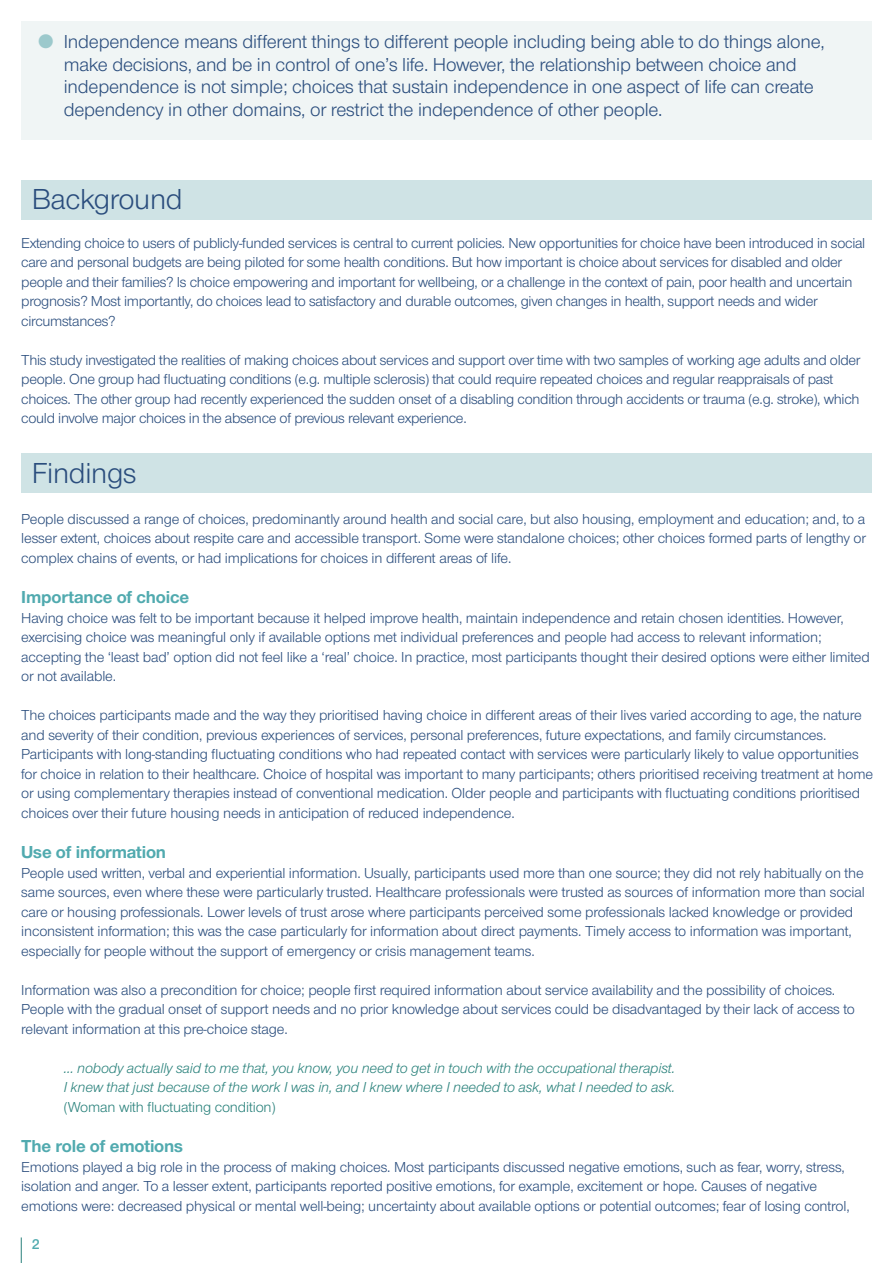
<style>
.page{position:relative;width:893px;height:1263px;background:#fff}
.page>*{position:absolute;margin:0;border:0;box-sizing:border-box;transform-origin:0 0}
.t1{font:30px "Nimbus Sans Novus T";letter-spacing:-.01em;color:#2a4d7d}
.t2{font:19.5px "Nimbus Sans Novus T";letter-spacing:-.01em;color:#2a4d7d}
.t3{font:700 18px "Nimbus Sans Novus T";letter-spacing:-.01em;color:#51aaaf}
.t4{font:15px/19.5px "Nimbus Sans Novus T";letter-spacing:-.01em;color:#2a4d7d}
.t5{font:italic 15px "Nimbus Sans Novus T";letter-spacing:-.01em;color:#29817b}
.t6{font:15px "Nimbus Sans Novus T";letter-spacing:-.01em;color:#29817b}
.t7{font:600 15px "Nimbus Sans Novus T";color:#51aaaf}
.s1{color:#9cc9cc}
</style>
<div class="page">
<div style="left:21px;top:21px;width:851px;height:118px;background:#f0f5f5"></div>
<div style="left:21px;top:180px;width:851px;height:40px;background:#cfe3e5"></div>
<div style="left:21px;top:453px;width:851px;height:40px;background:#cfe3e5"></div>
<svg style="left:21px;top:1237px;width:1px;height:26px"></svg>
<p class="t2" style="left:38px;top:30px;width:788px"><span class="s1">●</span> Independence means different things to different people including being able to do things alone,</p>
<p class="t2" style="left:64px;top:53px;width:734px">make decisions, and be in control of one’s life. However, the relationship between choice and</p>
<p class="t2" style="left:64px;top:75px;width:751px">independence is not simple; choices that sustain independence in one aspect of life can create</p>
<p class="t2" style="left:64px;top:98px;width:600px">dependency in other domains, or restrict the independence of other people.</p>
<p class="t1" style="left:32px;top:181px;width:152px">Background</p>
<p class="t4" style="left:21px;top:233px;width:846px">Extending choice to users of publicly-funded services is central to current policies. New opportunities for choice have been introduced in social care and personal budgets are being piloted for some health conditions. But how important is choice about services for disabled and older people and their families? Is choice empowering and important for wellbeing, or a challenge in the context of pain, poor health and uncertain prognosis? Most importantly, do choices lead to satisfactory and durable outcomes, given changes in health, support needs and wider circumstances?</p>
<p class="t4" style="left:21px;top:350px;width:841px">This study investigated the realities of making choices about services and support over time with two samples of working age adults and older people. One group had fluctuating conditions (e.g. multiple sclerosis) that could require repeated choices and regular reappraisals of past choices. The other group had recently experienced the sudden onset of a disabling condition through accidents or trauma (e.g. stroke), which could involve major choices in the absence of previous relevant experience.</p>
<p class="t1" style="left:32px;top:456px;width:106px">Findings</p>
<p class="t4" style="left:21px;top:509px;width:846px;text-align:justify">People discussed a range of choices, predominantly around health and social care, but also housing, employment and education; and, to a lesser extent, choices about respite care and accessible transport. Some were standalone choices; other choices formed parts of lengthy or complex chains of events, or had implications for choices in different areas of life.</p>
<p class="t3" style="left:21px;top:587px;width:169px">Importance of choice</p>
<p class="t4" style="left:21px;top:608px;width:850px">Having choice was felt to be important because it helped improve health, maintain independence and retain chosen identities. However, exercising choice was meaningful only if available options met individual preferences and people had access to relevant information; accepting the ‘least bad’ option did not feel like a ‘real’ choice. In practice, most participants thought their desired options were either limited or not available.</p>
<p class="t4" style="left:21px;top:705px;width:853px">The choices participants made and the way they prioritised having choice in different areas of their lives varied according to age, the nature and severity of their condition, previous experiences of services, personal preferences, future expectations, and family circumstances.<br>Participants with long-standing fluctuating conditions who had repeated contact with services were particularly likely to value opportunities for choice in relation to their healthcare. Choice of hospital was important to many participants; others prioritised receiving treatment at home or using complementary therapies instead of conventional medication. Older people and participants with fluctuating conditions prioritised choices over their future housing needs in anticipation of reduced independence.</p>
<p class="t3" style="left:21px;top:842px;width:146px">Use of information</p>
<p class="t4" style="left:21px;top:863px;width:845px">People used written, verbal and experiential information. Usually, participants used more than one source; they did not rely habitually on the same sources, even where these were particularly trusted. Healthcare professionals were trusted as sources of information more than social care or housing professionals. Lower levels of trust arose where participants perceived some professionals lacked knowledge or provided inconsistent information; this was the case particularly for information about direct payments. Timely access to information was important, especially for people without the support of emergency or crisis management teams.</p>
<p class="t4" style="left:21px;top:980px;width:835px">Information was also a precondition for choice; people first required information about service availability and the possibility of choices.<br>People with the gradual onset of support needs and no prior knowledge about services could be disadvantaged by their lack of access to relevant information at this pre-choice stage.</p>
<p class="t5" style="left:64px;top:1059px;width:613px">… nobody actually said to me that, you know, you need to get in touch with the occupational therapist.</p>
<p class="t5" style="left:64px;top:1079px;width:613px">I knew that just because of the work I was in, and I knew where I needed to ask, what I needed to ask.</p>
<p class="t6" style="left:64px;top:1098px;width:213px">(Woman with fluctuating condition)</p>
<p class="t3" style="left:21px;top:1136px;width:163px">The role of emotions</p>
<p class="t4" style="left:21px;top:1157px;width:830px">Emotions played a big role in the process of making choices. Most participants discussed negative emotions, such as fear, worry, stress, isolation and anger. To a lesser extent, participants reported positive emotions, for example, excitement or hope. Causes of negative emotions were: decreased physical or mental well-being; uncertainty about available options or potential outcomes; fear of losing control,</p>
<p class="t7" style="left:32px;top:1235px;width:10px">2</p>
</div>
